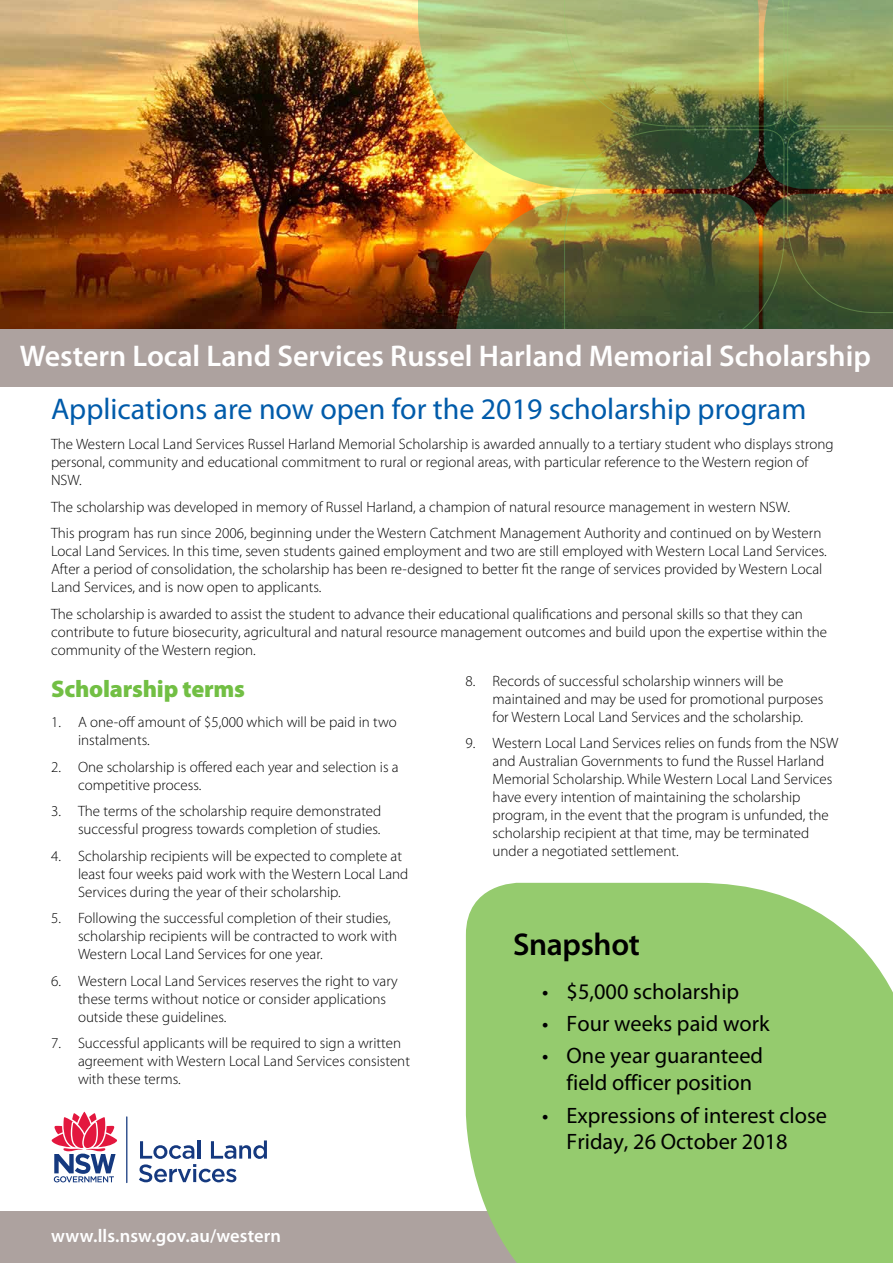
<style>
.page{position:relative;width:893px;height:1263px;background:#fff}
.page>*{position:absolute;margin:0;border:0;box-sizing:border-box;transform-origin:0 0}
.Heading_2{font:600 31.65px "Myriad Pro";letter-spacing:-.01em;color:#000}
.Heading_1{font:600 30px "Myriad Pro";color:#fff}
.text{font:30px "Myriad Pro";color:#005baa}
.Heading_2-2{font:900 24px "Myriad Pro";letter-spacing:-.01em;color:#72bf44}
.t1{font:22.35px/26.8px "Myriad Pro";color:#000;text-align:center}
.t2{font:600 18.45px "Myriad Pro";letter-spacing:.005em;color:#fff}
.text-2{font:300 15px/18px "Myriad Pro";color:#000}
</style>
<div class="page">
<img style="left:0;top:0;width:564px;height:329px">
<img style="left:418px;top:0;width:146px;height:189px">
<img style="left:564px;top:0;width:329px;height:329px">
<svg style="left:51px;top:1111px;width:66px;height:71px"></svg>
<hr style="left:126px;top:1116px;width:1px;height:67px;background:#15397f">
<svg style="left:139px;top:1140px;width:128px;height:42px"></svg>
<img style="left:455px;top:194px;width:304px;height:135px">
<div style="left:0;top:1212px;width:893px;height:51px;background:#ada29f"></div>
<div style="left:466px;top:883px;width:427px;height:380px;background:#95cb6e"></div>
<div style="left:0;top:329px;width:893px;height:58px;background:#ada29f"></div>
<p class="Heading_1" style="left:20px;top:337px;width:853px">Western Local Land Services Russel Harland Memorial Scholarship</p>
<p class="text" style="left:51px;top:390px;width:757px">Applications are now open for the 2019 scholarship program</p>
<p class="text-2" style="left:51px;top:435px;width:784px">The Western Local Land Services Russel Harland Memorial Scholarship is awarded annually to a tertiary student who displays strong personal, community and educational commitment to rural or regional areas, with particular reference to the Western region of<br>NSW.</p>
<p class="text-2" style="left:51px;top:498px;width:741px">The scholarship was developed in memory of Russel Harland, a champion of natural resource management in western NSW.</p>
<p class="text-2" style="left:51px;top:524px;width:777px">This program has run since 2006, beginning under the Western Catchment Management Authority and continued on by Western Local Land Services. In this time, seven students gained employment and two are still employed with Western Local Land Services.<br>After a period of consolidation, the scholarship has been re-designed to better fit the range of services provided by Western Local Land Services, and is now open to applicants.</p>
<p class="text-2" style="left:51px;top:605px;width:778px">The scholarship is awarded to assist the student to advance their educational qualifications and personal skills so that they can contribute to future biosecurity, agricultural and natural resource management outcomes and build upon the expertise within the community of the Western region.</p>
<p class="Heading_2-2" style="left:51px;top:675px;width:195px">Scholarship terms</p>
<p class="text-2" style="left:78px;top:713px;width:320px;text-indent:-27px">1. A one-off amount of $5,000 which will be paid in two instalments.</p>
<p class="text-2" style="left:78px;top:758px;width:322px;text-indent:-27px">2. One scholarship is offered each year and selection is a competitive process.</p>
<p class="text-2" style="left:51px;top:802px;width:332px;text-align:right">3. The terms of the scholarship require demonstrated successful progress towards completion of studies.</p>
<p class="text-2" style="left:78px;top:847px;width:332px;text-indent:-27px">4. Scholarship recipients will be expected to complete at least four weeks paid work with the Western Local Land<br>Services during the year of their scholarship.</p>
<p class="text-2" style="left:78px;top:909px;width:321px;text-indent:-27px">5. Following the successful completion of their studies, scholarship recipients will be contracted to work with<br>Western Local Land Services for one year.</p>
<p class="text-2" style="left:78px;top:972px;width:321px;text-indent:-27px">6. Western Local Land Services reserves the right to vary these terms without notice or consider applications outside these guidelines.</p>
<p class="text-2" style="left:78px;top:1034px;width:333px;text-indent:-27px">7. Successful applicants will be required to sign a written agreement with Western Local Land Services consistent with these terms.</p>
<p class="text-2" style="left:493px;top:672px;width:332px;text-indent:-27px">8. Records of successful scholarship winners will be maintained and may be used for promotional purposes for Western Local Land Services and the scholarship.</p>
<p class="text-2" style="left:493px;top:734px;width:347px;text-indent:-27px">9. Western Local Land Services relies on funds from the NSW and Australian Governments to fund the Russel Harland Memorial Scholarship. While Western Local Land Services have every intention of maintaining the scholarship program, in the event that the program is unfunded, the scholarship recipient at that time, may be terminated under a negotiated settlement.</p>
<p class="Heading_2" style="left:513px;top:924px;width:128px">Snapshot</p>
<p class="t1" style="left:542px;top:977px;width:199px">• $5,000 scholarship</p>
<p class="t1" style="left:542px;top:1010px;width:229px">• Four weeks paid work</p>
<p class="t1" style="left:542px;top:1042px;width:223px">• One year guaranteed field officer position</p>
<p class="t1" style="left:567px;top:1102px;width:262px;line-height:25.8px;text-align:left;text-indent:-24px">• Expressions of interest close<br>Friday, 26 October 2018</p>
<p class="t2" style="left:51px;top:1224px;width:231px">www.lls.nsw.gov.au/western</p>
</div>
